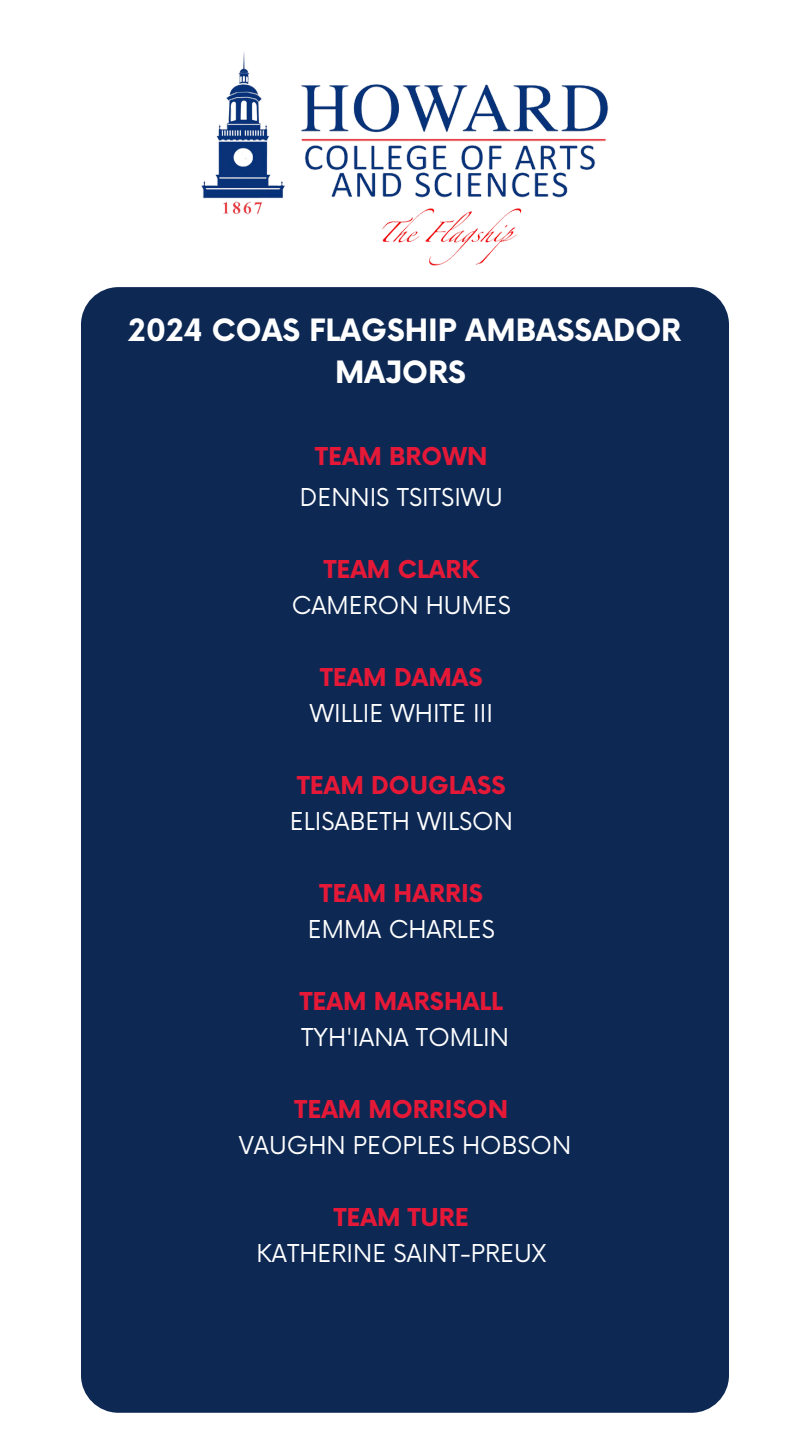
<style>
.page{position:relative;width:810px;height:1440px;background:#fff}
.page>*{position:absolute;margin:0;border:0;box-sizing:border-box;transform-origin:0 0}
.t1{font:700 30px/42px "Now";color:#fff;text-align:center}
.t2{font:24px "Now";color:#fff}
.t3{font:700 24px "Now";color:#e51937}
</style>
<div class="page">
<div style="left:81px;top:287px;width:648px;height:1126px;background:#0d2853;border-radius:38px"></div>
<img style="left:201px;top:52px;width:408px;height:214px">
<h1 class="t1" style="left:129px;top:311px;width:554px">2024 COAS FLAGSHIP AMBASSADOR<br>MAJORS</h1>
<h2 class="t3" style="left:315px;top:444px;width:174px">TEAM BROWN</h2>
<p class="t2" style="left:300px;top:484px;width:205px">DENNIS TSITSIWU</p>
<h2 class="t3" style="left:324px;top:557px;width:157px">TEAM CLARK</h2>
<p class="t2" style="left:292px;top:592px;width:221px">CAMERON HUMES</p>
<p class="t3" style="left:320px;top:665px;width:164px">TEAM DAMAS</p>
<h2 class="t2" style="left:310px;top:700px;width:185px">WILLIE WHITE III</h2>
<p class="t3" style="left:297px;top:773px;width:210px">TEAM DOUGLASS</p>
<p class="t2" style="left:290px;top:808px;width:225px">ELISABETH WILSON</p>
<p class="t3" style="left:320px;top:881px;width:165px">TEAM HARRIS</p>
<p class="t2" style="left:308px;top:916px;width:189px">EMMA CHARLES</p>
<h2 class="t3" style="left:300px;top:989px;width:205px">TEAM MARSHALL</h2>
<p class="t2" style="left:301px;top:1024px;width:209px">TYH'IANA TOMLIN</p>
<p class="t3" style="left:295px;top:1097px;width:215px">TEAM MORRISON</p>
<p class="t2" style="left:239px;top:1132px;width:334px">VAUGHN PEOPLES HOBSON</p>
<p class="t3" style="left:334px;top:1205px;width:137px">TEAM TURE</p>
<p class="t2" style="left:256px;top:1240px;width:291px">KATHERINE SAINT-PREUX</p>
</div>
